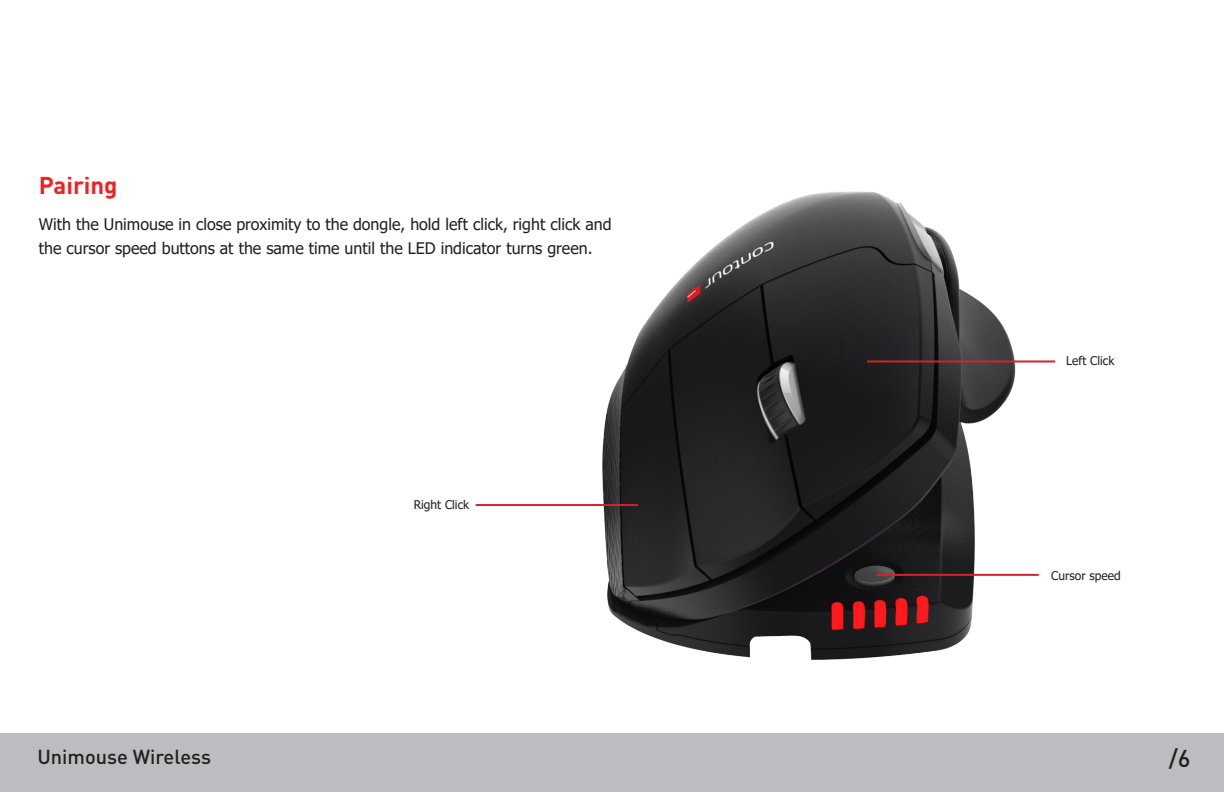
<style>
.page{position:relative;width:1224px;height:792px;background:#fff}
.page>*{position:absolute;margin:0;border:0;box-sizing:border-box;transform-origin:0 0}
.Heading{font:700 24px "DINOT";color:#f22024}
.t1{font:500 24px "DINOT";color:#231f20}
.t2{font:500 20px "DINOT";color:#231f20}
.t3{font:16px/24px "Tahoma";color:#231f20}
.t4{font:12px "Tahoma";color:#231f20}
</style>
<div class="page">
<div style="left:0;top:733px;width:1224px;height:59px;background:#bcbdc0"></div>
<img style="left:476px;top:191px;width:580px;height:469px">
<hr style="left:876px;top:574px;width:163px;height:2px;background:#d1232a">
<hr style="left:476px;top:504px;width:162px;height:2px;background:#d1232a">
<hr style="left:867px;top:360px;width:188px;height:2px;background:#d1232a">
<p class="Heading" style="left:39px;top:170px;width:80px">Pairing</p>
<p class="t3" style="left:39px;top:213px;width:574px">With the Unimouse in close proximity to the dongle, hold left click, right click and the cursor speed buttons at the same time until the LED indicator turns green.</p>
<p class="t4" style="left:414px;top:497px;width:57px">Right Click</p>
<p class="t4" style="left:1066px;top:353px;width:50px">Left Click</p>
<p class="t4" style="left:1051px;top:568px;width:71px">Cursor speed</p>
<p class="t2" style="left:37px;top:744px;width:175px">Unimouse Wireless</p>
<p class="t1" style="left:1169px;top:743px;width:23px">/6</p>
</div>
